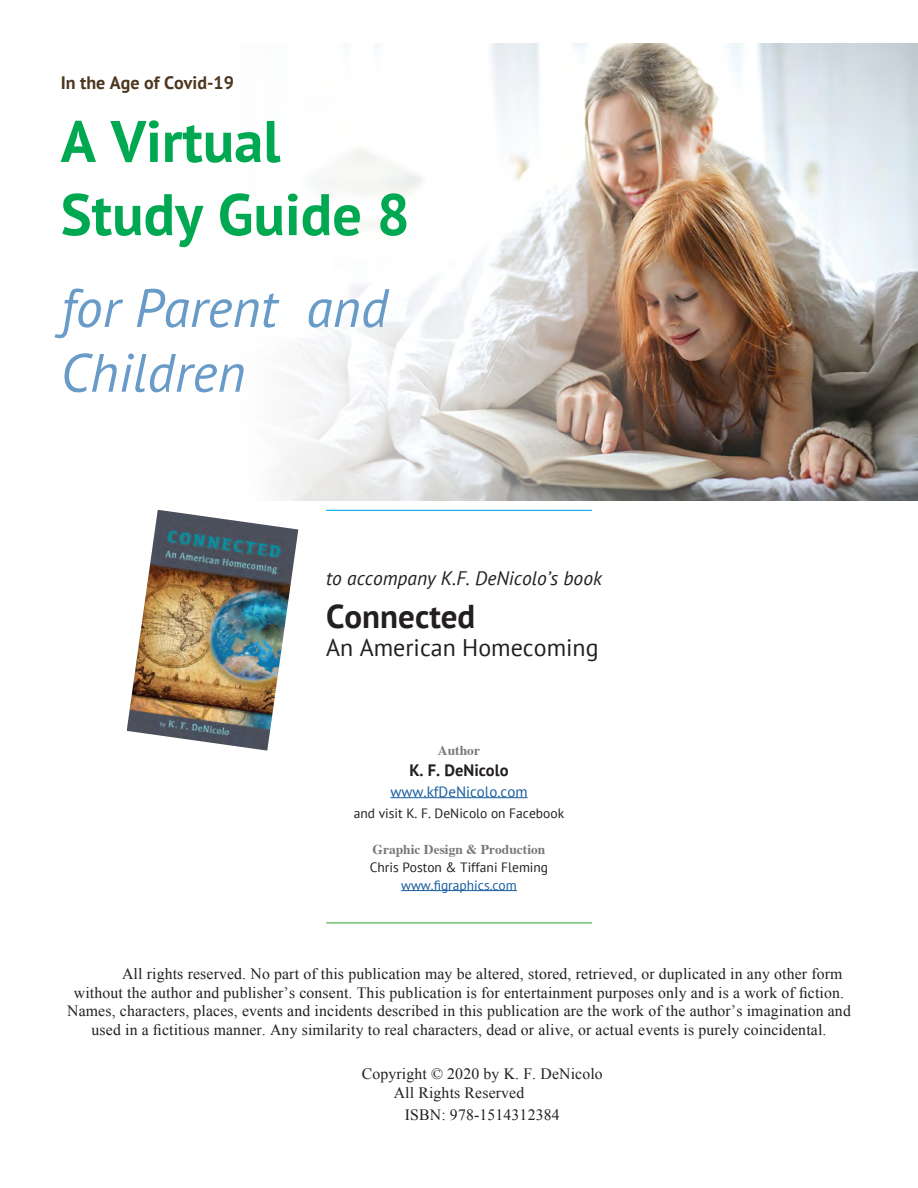
<style>
.page{position:relative;width:918px;height:1188px;background:#fff}
.page>*{position:absolute;margin:0;border:0;box-sizing:border-box;transform-origin:0 0}
.chapter_intro_text_i{font:700 58.5px/73.2px "PT Sans";color:#00a851}
.chapter_intro_text_i-2{font:italic 54px/64.8px "PT Sans";color:#689bc8}
.chapter_intro_text_i-3{font:700 33px "PT Sans";color:#231f20}
.chapter_intro_text_i-4{font:24px "PT Sans";color:#231f20}
.chapter_intro_text_i-5{font:italic 19.5px "PT Sans";color:#231f20}
.chapter_intro_text_i-6{font:700 18px "PT Sans";color:#4c371f}
.Dedication{font:700 16.5px "PT Sans";color:#231f20}
.Body_text{font:15.75px/18.9px "Times New Roman";letter-spacing:.01em;color:#231f20}
.Dedication-2{font:15px "PT Sans";color:#175d9e}
.Dedication-3{font:13.5px/18px "PT Sans";color:#231f20}
.Dedication-4{font:13.5px "PT Sans";color:#175d9e}
.Dedication-5{font:700 13.5px "Times";color:#76787b}
.s1{font-style:inherit}
.s2{font-family:"Times";font-weight:700;color:#76787b}
</style>
<div class="page">
<hr style="left:390px;top:797px;width:138px;height:1px;background:#175d9e">
<hr style="left:401px;top:890px;width:116px;height:1px;background:#175d9e">
<img style="left:127px;top:510px;width:171px;height:241px">
<img style="left:278px;top:43px;width:640px;height:458px">
<hr style="left:326px;top:510px;width:266px;height:1px;background:#00aeef">
<hr style="left:326px;top:922px;width:266px;height:1px;background:#40ae49">
<p class="chapter_intro_text_i-6" style="left:61px;top:70px;width:175px">In the Age of Covid-19</p>
<p class="chapter_intro_text_i" style="left:61px;top:104px;width:351px">A Virtual<br>Study Guide <span class="s1">8</span></p>
<p class="chapter_intro_text_i-2" style="left:61px;top:274px;width:329px">for Parent and<br>Children</p>
<p class="chapter_intro_text_i-5" style="left:326px;top:566px;width:277px">to accompany K.F. DeNicolo’s book</p>
<p class="chapter_intro_text_i-3" style="left:326px;top:594px;width:151px">Connected</p>
<p class="chapter_intro_text_i-4" style="left:326px;top:633px;width:274px">An American Homecoming</p>
<p class="Dedication-5" style="left:438px;top:737px;width:43px">Author</p>
<p class="Dedication" style="left:409px;top:759px;width:101px">K. F. DeNicolo</p>
<p class="Dedication-2" style="left:390px;top:782px;width:139px">www.kfDeNicolo.com</p>
<p class="Dedication-3" style="left:354px;top:804px;width:212px">and visit K. F. DeNicolo on Facebook</p>
<p class="Dedication-3" style="left:370px;top:840px;width:180px"><span class="s2">Graphic Design &amp; Production<br></span>Chris Poston &amp; Tiffani Fleming</p>
<p class="Dedication-4" style="left:401px;top:876px;width:117px">www.figraphics.com</p>
<p class="Body_text" style="left:122px;top:964px;width:722px">All rights reserved. No part of this publication may be altered, stored, retrieved, or duplicated in any other form</p>
<p class="Body_text" style="left:74px;top:983px;width:772px">without the author and publisher’s consent. This publication is for entertainment purposes only and is a work of fiction.</p>
<p class="Body_text" style="left:67px;top:1001px;width:785px">Names, characters, places, events and incidents described in this publication are the work of the author’s imagination and</p>
<p class="Body_text" style="left:92px;top:1020px;width:736px">used in a fictitious manner. Any similarity to real characters, dead or alive, or actual events is purely coincidental.</p>
<p class="Body_text" style="left:394px;top:1064px;width:211px;text-indent:-32px">Copyright © 2020 by K. F. DeNicolo<br>All Rights Reserved</p>
<p class="Body_text" style="left:405px;top:1105px;width:156px">ISBN: 978-1514312384</p>
</div>
